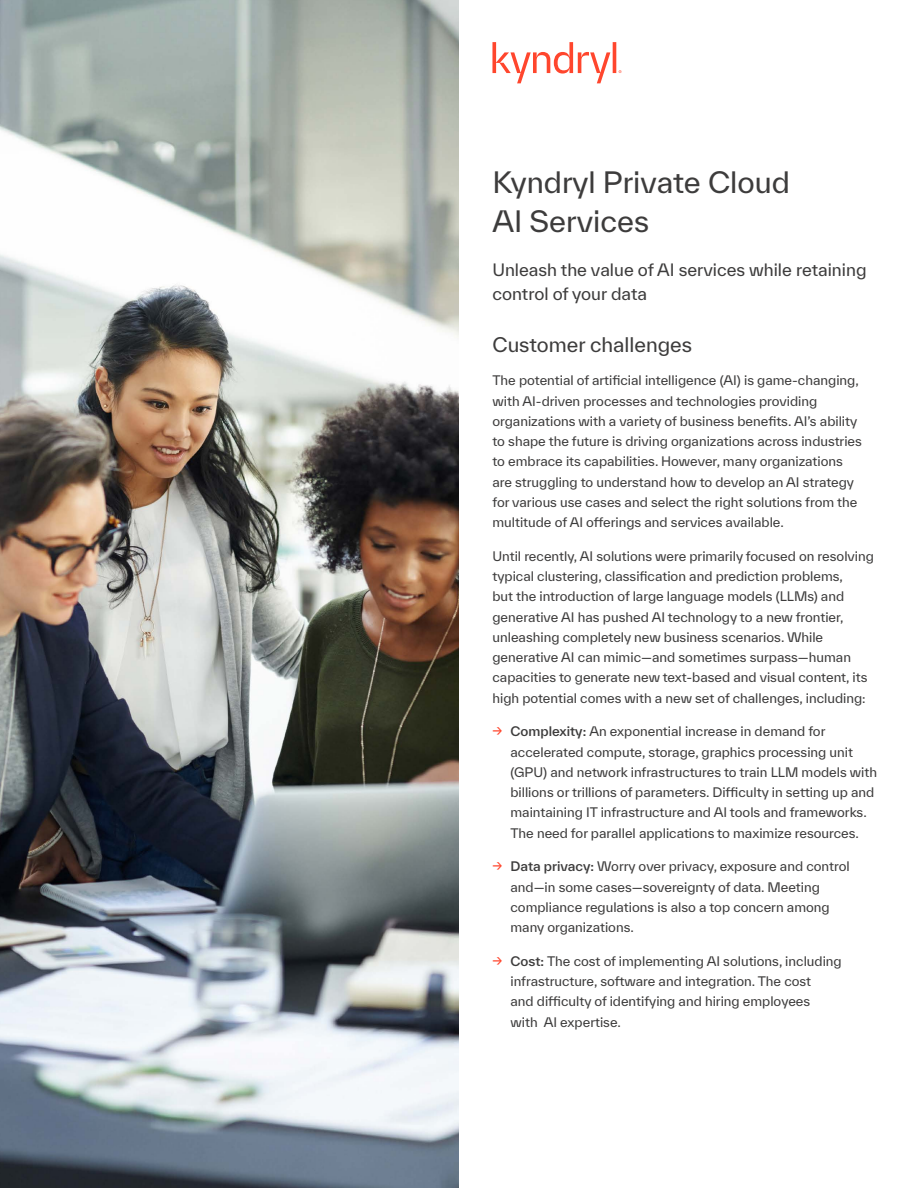
<style>
.page{position:relative;width:918px;height:1188px;background:#fff}
.page>*{position:absolute;margin:0;border:0;box-sizing:border-box;transform-origin:0 0}
.t1{font:28.5px/38.2px "TWK Everett";color:#3d3c3c}
.t2{font:19.5px "TWK Everett";color:#3d3c3c}
.t3{font:16.5px/24px "TWK Everett";color:#3d3c3c}
.t4{font:12.75px/20.2px "TWK Everett";color:#3d3c3c}
.s1{font-size:13.5px;color:#ff462d}
.s2{font-weight:500}
</style>
<div class="page">
<img style="left:0;top:0;width:459px;height:1188px">
<svg style="left:492px;top:42px;width:130px;height:41px"></svg>
<h1 class="t1" style="left:492px;top:163px;width:299px">Kyndryl Private Cloud<br>AI Services</h1>
<p class="t3" style="left:492px;top:258px;width:376px">Unleash the value of AI services while retaining control of your data</p>
<h2 class="t2" style="left:492px;top:331px;width:201px">Customer challenges</h2>
<p class="t4" style="left:492px;top:370px;width:371px">The potential of artificial intelligence (AI) is game-changing, with AI-driven processes and technologies providing organizations with a variety of business benefits. AI’s ability to shape the future is driving organizations across industries to embrace its capabilities. However, many organizations are struggling to understand how to develop an AI strategy for various use cases and select the right solutions from the multitude of AI offerings and services available.</p>
<p class="t4" style="left:492px;top:546px;width:383px">Until recently, AI solutions were primarily focused on resolving typical clustering, classification and prediction problems,<br>but the introduction of large language models (LLMs) and generative AI has pushed AI technology to a new frontier, unleashing completely new business scenarios. While generative AI can mimic—and sometimes surpass—human capacities to generate new text-based and visual content, its high potential comes with a new set of challenges, including:</p>
<p class="t4" style="left:510px;top:721px;width:368px;text-indent:-18px"><span class="s1">→</span> <span class="s2">Complexity:</span> An exponential increase in demand for accelerated compute, storage, graphics processing unit (GPU) and network infrastructures to train LLM models with billions or trillions of parameters. Difficulty in setting up and maintaining IT infrastructure and AI tools and frameworks.<br>The need for parallel applications to maximize resources.</p>
<p class="t4" style="left:510px;top:856px;width:341px;text-indent:-18px"><span class="s1">→</span> <span class="s2">Data privacy:</span> Worry over privacy, exposure and control and—in some cases—sovereignty of data. Meeting compliance regulations is also a top concern among many organizations.</p>
<p class="t4" style="left:510px;top:951px;width:333px;text-indent:-18px"><span class="s1">→</span> <span class="s2">Cost:</span> The cost of implementing AI solutions, including infrastructure, software and integration. The cost<br>and difficulty of identifying and hiring employees<br>with AI expertise.</p>
</div>
